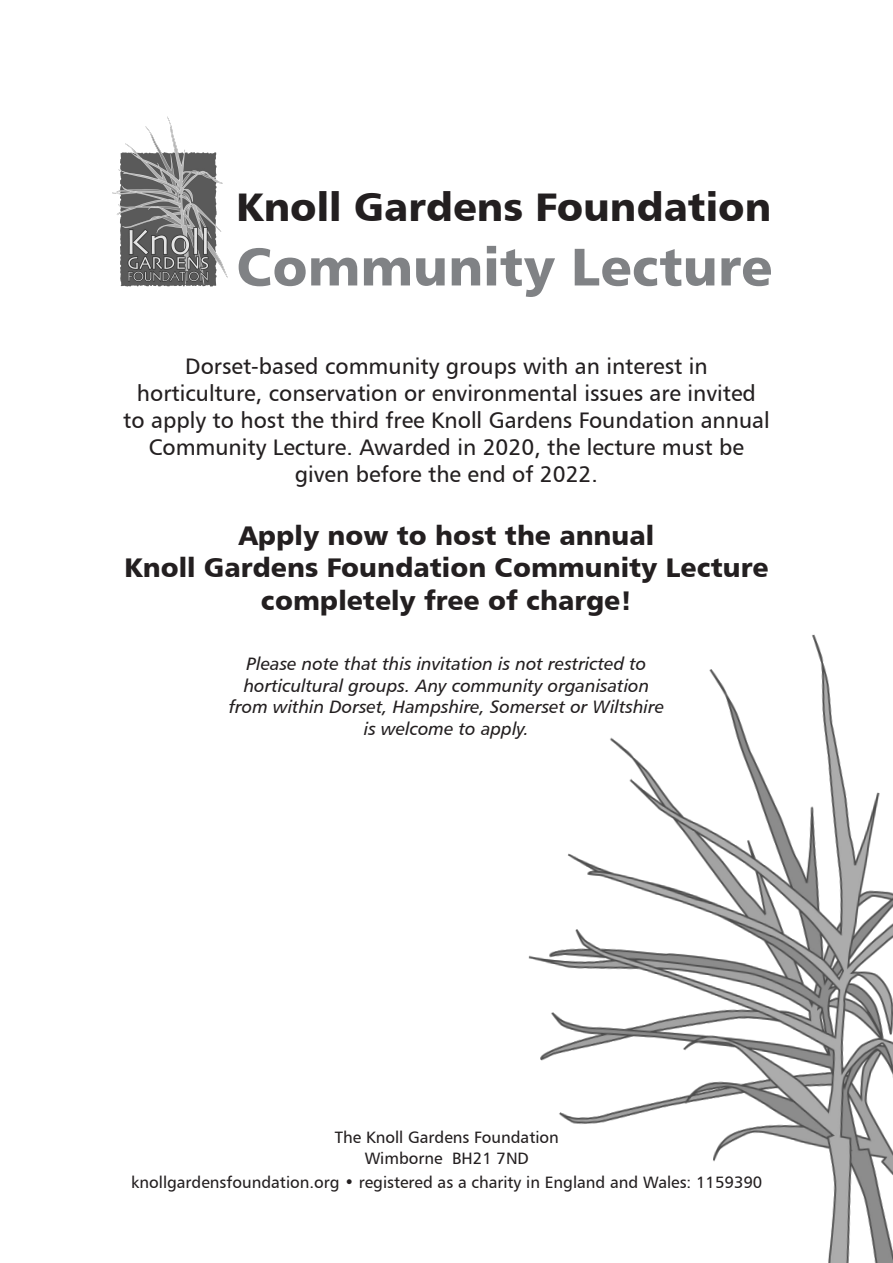
<style>
.page{position:relative;width:893px;height:1263px;background:#fff}
.page>*{position:absolute;margin:0;border:0;box-sizing:border-box;transform-origin:0 0}
.t1{font:52.8px "Humanist 777 BT Black B";color:#808285}
.t2{font:39.9px "Humanist 777 BT Black B";color:#231f20}
.t3{font:27px/32.4px "Humanist 777 BT Black B";color:#231f20;text-align:center}
.t4{font:22.5px/27px "Humanist 777 BT Roman B";color:#231f20;text-align:center}
.t5{font:18px/21.6px "Humanist 777 BT Italic B";color:#231f20;text-align:center}
.t6{font:16.5px "Humanist 777 BT Roman B";color:#231f20}
</style>
<div class="page">
<img style="left:112px;top:116px;width:116px;height:171px">
<img style="left:528px;top:634px;width:365px;height:629px">
<p class="t2" style="left:236px;top:181px;width:536px">Knoll Gardens Foundation</p>
<p class="t1" style="left:236px;top:233px;width:537px">Community Lecture</p>
<p class="t4" style="left:123px;top:353px;width:648px">Dorset-based community groups with an interest in horticulture, conservation or environmental issues are invited<br>to apply to host the third free Knoll Gardens Foundation annual Community Lecture. Awarded in 2020, the lecture must be given before the end of 2022.</p>
<p class="t3" style="left:239px;top:518px;width:417px">Apply now to host the annual</p>
<p class="t3" style="left:124px;top:551px;width:646px">Knoll Gardens Foundation Community Lecture completely free of charge!</p>
<p class="t5" style="left:229px;top:653px;width:437px">Please note that this invitation is not restricted to horticultural groups. Any community organisation from within Dorset, Hampshire, Somerset or Wiltshire is welcome to apply.</p>
<p class="t6" style="left:335px;top:1127px;width:226px">The Knoll Gardens Foundation</p>
<p class="t6" style="left:365px;top:1148px;width:166px">Wimborne BH21 7ND</p>
<p class="t6" style="left:131px;top:1172px;width:633px">knollgardensfoundation.org • registered as a charity in England and Wales: 1159390</p>
</div>
